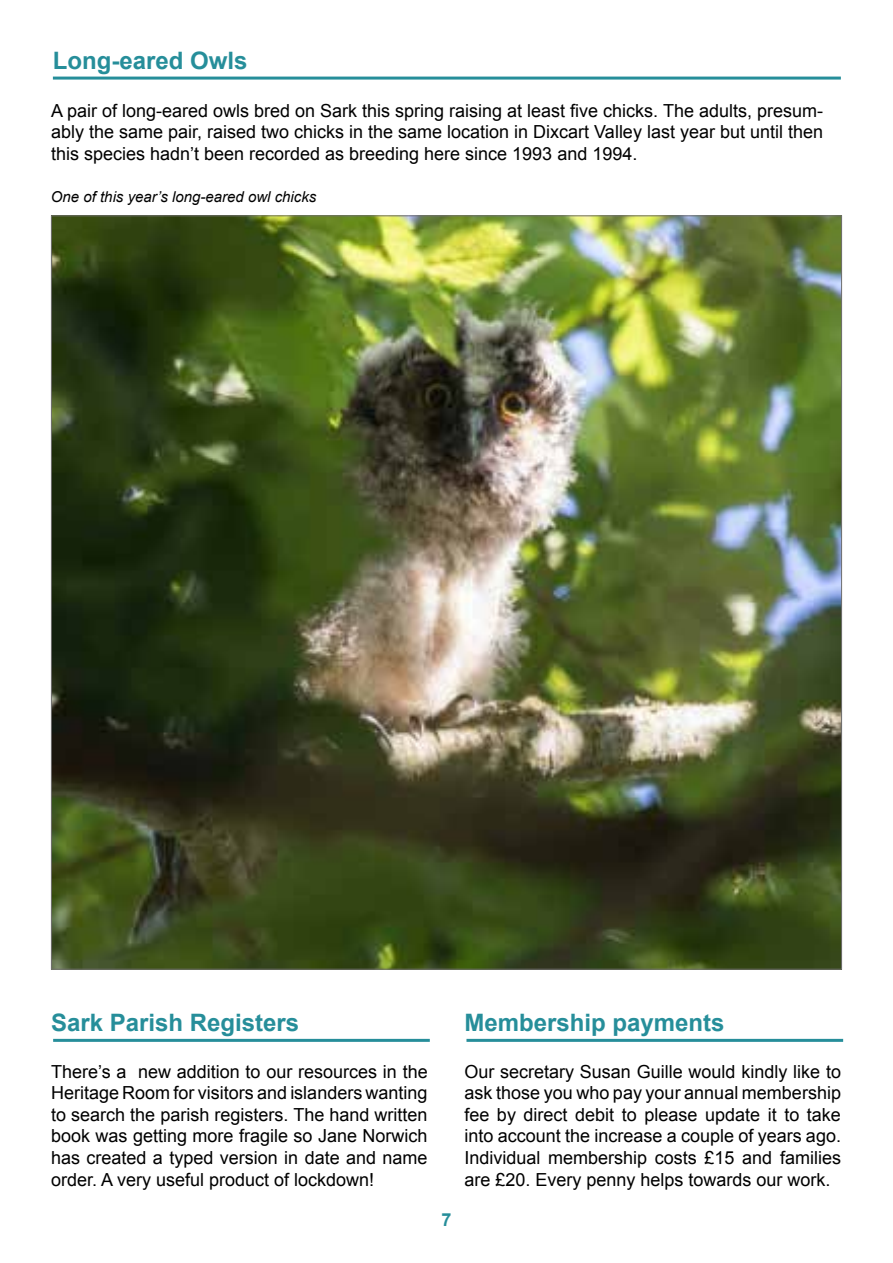
<style>
.page{position:relative;width:893px;height:1263px;background:#fff}
.page>*{position:absolute;margin:0;border:0;box-sizing:border-box;transform-origin:0 0}
.t1{font:700 24px "Arial";color:#268e9a}
.t2{font:18px/21.6px "Arial";color:#000;text-align:justify}
.t3{font:700 18px "Arial";color:#268e9a}
.t4{font:italic 15px "Arial";color:#000}
</style>
<div class="page">
<hr style="left:53px;top:77px;width:788px;height:3px;background:#268e9a">
<img style="left:53px;top:217px;width:787px;height:750px">
<hr style="left:53px;top:1039px;width:377px;height:3px;background:#268e9a">
<hr style="left:466px;top:1039px;width:377px;height:3px;background:#268e9a">
<h1 class="t1" style="left:53px;top:44px;width:196px">Long-eared Owls</h1>
<p class="t2" style="left:51px;top:100px;width:774px">A pair of long-eared owls bred on Sark this spring raising at least five chicks. The adults, presum&shy;ably the same pair, raised two chicks in the same location in Dixcart Valley last year but until then this species hadn’t been recorded as breeding here since 1993 and 1994.</p>
<p class="t4" style="left:51px;top:187px;width:267px">One of this year’s long-eared owl chicks</p>
<h1 class="t1" style="left:51px;top:1006px;width:250px">Sark Parish Registers</h1>
<p class="t2" style="left:51px;top:1061px;width:378px">There’s a new addition to our resources in the Heritage Room for visitors and islanders wanting to search the parish registers. The hand written book was getting more fragile so Jane Norwich has created a typed version in date and name order. A very useful product of lockdown!</p>
<p class="t3" style="left:441px;top:1207px;width:12px">7</p>
<h1 class="t1" style="left:464px;top:1006px;width:262px">Membership payments</h1>
<p class="t2" style="left:464px;top:1061px;width:378px">Our secretary Susan Guille would kindly like to ask those you who pay your annual membership fee by direct debit to please update it to take into account the increase a couple of years ago.<br>Individual membership costs £15 and families are £20. Every penny helps towards our work.</p>
</div>
